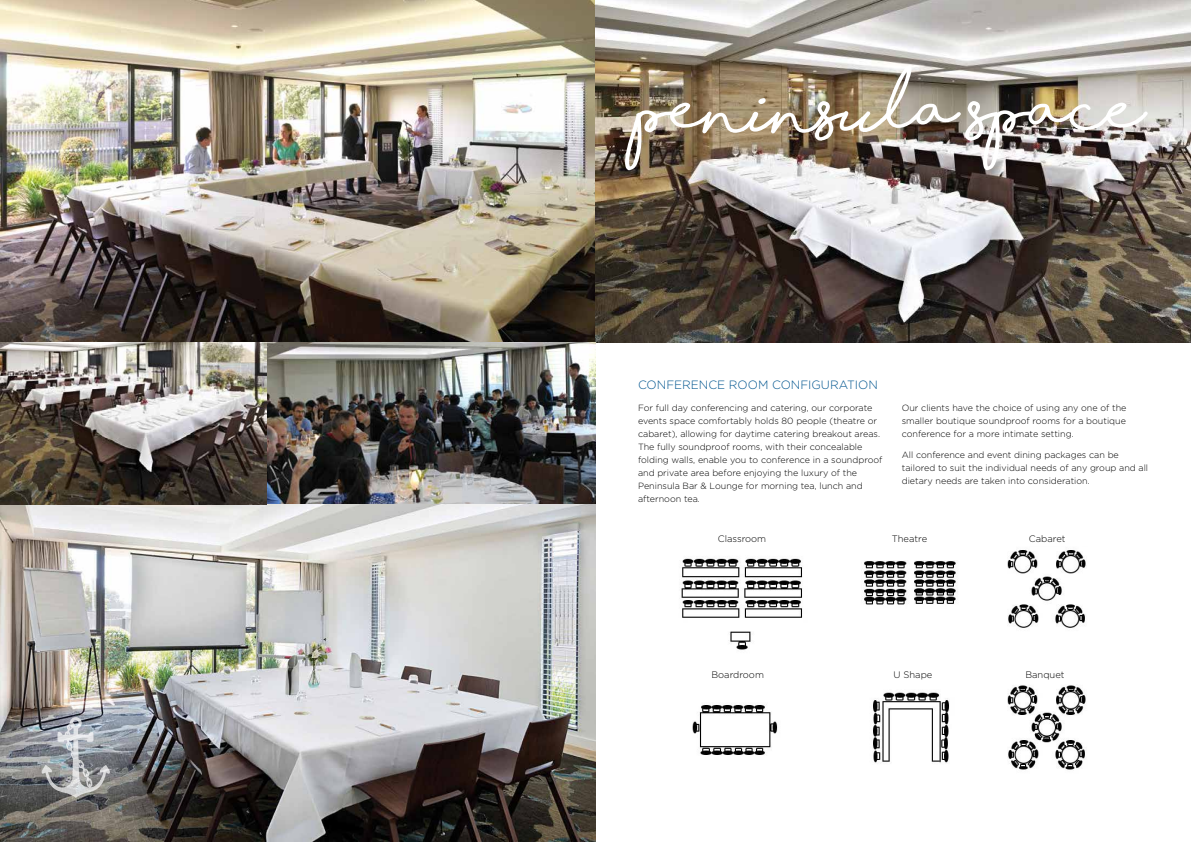
<style>
.page{position:relative;width:1191px;height:842px;background:#fff}
.page>*{position:absolute;margin:0;border:0;box-sizing:border-box;transform-origin:0 0}
.t1{font:700 60px "Shorelines Script";color:#fff}
.t2{font:300 12px "Gotham";color:#00558f}
.t3{font:300 9.4px "Gotham";color:#000}
.t4{font:300 9px/13px "Gotham";color:#000}
</style>
<div class="page">
<img style="left:0;top:0;width:595px;height:342px">
<img style="left:595px;top:0;width:596px;height:342px">
<img style="left:681px;top:550px;width:405px;height:220px">
<div style="left:691px;top:521px;width:96px;height:31px;background:#fff"></div>
<div style="left:691px;top:657px;width:96px;height:31px;background:#fff"></div>
<div style="left:866px;top:657px;width:96px;height:31px;background:#fff"></div>
<div style="left:862px;top:521px;width:96px;height:31px;background:#fff"></div>
<div style="left:998px;top:657px;width:96px;height:26px;background:#fff"></div>
<img style="left:0;top:503px;width:595px;height:339px">
<img style="left:266px;top:342px;width:329px;height:161px">
<img style="left:0;top:342px;width:266px;height:163px">
<svg style="left:41px;top:717px;width:69px;height:81px;background:#989ca1"></svg>
<h1 class="t1" style="left:638px;top:88px;width:509px">peninsula space</h1>
<h2 class="t2" style="left:638px;top:378px;width:241px">Conference Room Configuration</h2>
<p class="t4" style="left:638px;top:401px;width:246px">For full day conferencing and catering, our corporate events space comfortably holds 80 people (theatre or cabaret), allowing for daytime catering breakout areas.<br>The fully soundproof rooms, with their concealable folding walls, enable you to conference in a soundproof and private area before enjoying the luxury of the Peninsula Bar &amp; Lounge for morning tea, lunch and afternoon tea.</p>
<p class="t4" style="left:901px;top:401px;width:226px;text-align:justify">Our clients have the choice of using any one of the smaller boutique soundproof rooms for a boutique conference for a more intimate setting.</p>
<p class="t4" style="left:901px;top:448px;width:248px">All conference and event dining packages can be tailored to suit the individual needs of any group and all dietary needs are taken into consideration.</p>
<p class="t3" style="left:717px;top:533px;width:50px">Classroom</p>
<p class="t3" style="left:892px;top:533px;width:37px">Theatre</p>
<p class="t3" style="left:1028px;top:533px;width:38px">Cabaret</p>
<p class="t3" style="left:711px;top:669px;width:54px">Boardroom</p>
<p class="t3" style="left:893px;top:669px;width:40px">U Shape</p>
<p class="t3" style="left:1025px;top:669px;width:41px">Banquet</p>
</div>
